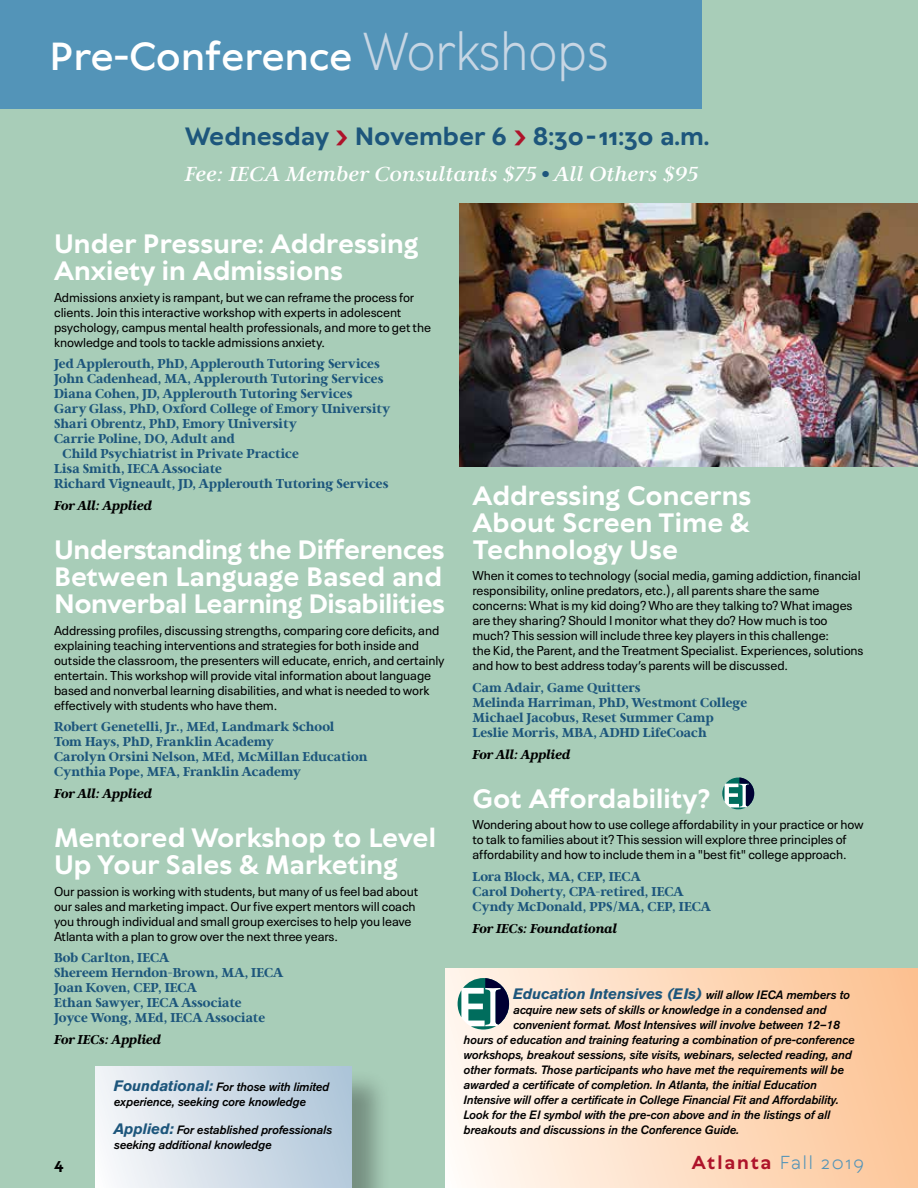
<style>
.page{position:relative;width:918px;height:1188px;background:#a8cdb8}
.page>*{position:absolute;margin:0;border:0;box-sizing:border-box;transform-origin:0 0}
.t1{font:600 37.5px "TT Wellingtons";color:#fff}
.t2{font:700 25.5px/27px "TT Wellingtons";color:#fff}
.t3{font:700 24px "TT Wellingtons";color:#1d567c}
.t4{font:italic 500 20.1px "Carrig Pro";letter-spacing:.01em;color:#fff;scale:1.05 1}
.t5{font:18px "TT Wellingtons";letter-spacing:.1em;color:#5394b8}
.t6{font:italic 700 15px "Akzidenz Grotesk BE";letter-spacing:-.01em;color:#1d567c}
.t7{font:700 15px "TT Wellingtons";color:#000}
.t8{font:12.75px/15px "Neue Plak Text";letter-spacing:-.01em;color:#000}
.t9{font:900 12.75px/15px "Carrig Pro";color:#1d567c;scale:.96 1}
.t10{font:italic 900 12.75px "Carrig Pro";color:#000;scale:.96 1}
.t11{font:italic 500 12px/15px "Akzidenz Grotesk BE";letter-spacing:-.01em;color:#000}
.s1{font-weight:400;font-size:51px;color:#c7d6e4}
.s2{font-size:33px;color:#ae132a}
.s3{font-weight:700;font-size:15px;color:#1d567c}
.s4{font-weight:500;font-size:12px;color:#000}
.s5{font-weight:700;color:#ae132a}
</style>
<div class="page">
<div style="left:446px;top:968px;width:472px;height:220px;background:linear-gradient(to right,#fff8f2,#fcc393)"></div>
<div style="left:99px;top:1070px;width:292px;height:118px;background:#000;opacity:.3"></div>
<div style="left:96px;top:1066px;width:255px;height:122px;background:linear-gradient(to right,#f6f6f9,#b0c6d9)"></div>
<div style="left:0;top:0;width:702px;height:109px;background:#5394b8"></div>
<img style="left:459px;top:203px;width:459px;height:264px">
<svg style="left:458px;top:978px;width:51px;height:52px"></svg>
<svg style="left:722px;top:777px;width:32px;height:33px"></svg>
<h1 class="t1" style="left:49px;top:32px;width:561px">Pre-Conference <span class="s1">Workshops</span></h1>
<h3 class="t3" style="left:185px;top:121px;width:526px">Wednesday <span class="s2">›</span> November 6 <span class="s2">›</span> 8:30-11:30 a.m.</h3>
<h3 class="t4" style="left:185px;top:160px;width:491px">Fee: IECA Member Consultants $75 <sup>●</sup> All Others $95</h3>
<h2 class="t2" style="left:54px;top:230px;width:366px">Under Pressure: Addressing<br>Anxiety in Admissions</h2>
<p class="t8" style="left:54px;top:288px;width:378px">Admissions anxiety is rampant, but we can reframe the process for clients. Join this interactive workshop with experts in adolescent psychology, campus mental health professionals, and more to get the knowledge and tools to tackle admissions anxiety.</p>
<p class="t9" style="left:54px;top:356px;width:341px">Jed Applerouth, PhD, Applerouth Tutoring Services</p>
<p class="t9" style="left:54px;top:371px;width:345px">John Cadenhead, MA, Applerouth Tutoring Services</p>
<p class="t9" style="left:54px;top:386px;width:312px">Diana Cohen, JD, Applerouth Tutoring Services</p>
<p class="t9" style="left:54px;top:401px;width:352px">Gary Glass, PhD, Oxford College of Emory University</p>
<p class="t9" style="left:54px;top:416px;width:254px">Shari Obrentz, PhD, Emory University</p>
<p class="t9" style="left:54px;top:431px;width:190px">Carrie Poline, DO, Adult and</p>
<p class="t9" style="left:63px;top:446px;width:248px">Child Psychiatrist in Private Practice</p>
<p class="t9" style="left:54px;top:461px;width:176px">Lisa Smith, IECA Associate</p>
<p class="t9" style="left:54px;top:476px;width:350px">Richard Vigneault, JD, Applerouth Tutoring Services</p>
<p class="t10" style="left:54px;top:496px;width:103px">For All: Applied</p>
<h2 class="t2" style="left:54px;top:536px;width:393px;text-align:justify">Understanding the Differences Between Language Based and Nonverbal Learning Disabilities</h2>
<p class="t8" style="left:54px;top:621px;width:392px">Addressing profiles, discussing strengths, comparing core deficits, and explaining teaching interventions and strategies for both inside and outside the classroom, the presenters will educate, enrich, and certainly entertain. This workshop will provide vital information about language based and nonverbal learning disabilities, and what is needed to work effectively with students who have them.</p>
<p class="t9" style="left:54px;top:719px;width:328px">Robert Genetelli, Jr., MEd, Landmark School<br>Tom Hays, PhD, Franklin Academy<br>Carolyn Orsini Nelson, MEd, McMillan Education Cynthia Pope, MFA, Franklin Academy</p>
<p class="t10" style="left:54px;top:784px;width:103px">For All: Applied</p>
<h2 class="t2" style="left:54px;top:824px;width:383px">Mentored Workshop to Level<br>Up Your Sales &amp; Marketing</h2>
<p class="t8" style="left:54px;top:882px;width:366px">Our passion is working with students, but many of us feel bad about our sales and marketing impact. Our five expert mentors will coach you through individual and small group exercises to help you leave Atlanta with a plan to grow over the next three years.</p>
<p class="t9" style="left:54px;top:950px;width:240px">Bob Carlton, IECA<br>Shereem Herndon-Brown, MA, IECA<br>Joan Koven, CEP, IECA<br>Ethan Sawyer, IECA Associate<br>Joyce Wong, MEd, IECA Associate</p>
<p class="t10" style="left:54px;top:1030px;width:113px">For IECs: Applied</p>
<p class="t11" style="left:114px;top:1079px;width:217px"><span class="s3">Foundational:</span> For those with limited experience, seeking core knowledge</p>
<p class="t11" style="left:114px;top:1123px;width:220px"><span class="s3">Applied:</span> For established professionals seeking additional knowledge</p>
<h2 class="t2" style="left:472px;top:482px;width:280px;text-align:justify">Addressing Concerns About Screen Time &amp; Technology Use</h2>
<p class="t8" style="left:472px;top:567px;width:393px">When it comes to technology (social media, gaming addiction, financial responsibility, online predators, etc.), all parents share the same concerns: What is my kid doing? Who are they talking to? What images are they sharing? Should I monitor what they do? How much is too much? This session will include three key players in this challenge:<br>the Kid, the Parent, and the Treatment Specialist. Experiences, solutions and how to best address today’s parents will be discussed.</p>
<p class="t9" style="left:472px;top:680px;width:288px">Cam Adair, Game Quitters<br>Melinda Harriman, PhD, Westmont College Michael Jacobus, Reset Summer Camp Leslie Morris, MBA, ADHD LifeCoach</p>
<p class="t10" style="left:472px;top:745px;width:103px">For All: Applied</p>
<h2 class="t2" style="left:472px;top:785px;width:240px">Got Affordability?</h2>
<p class="t8" style="left:472px;top:816px;width:393px">Wondering about how to use college affordability in your practice or how to talk to families about it? This session will explore three principles of affordability and how to include them in a "best fit" college approach.</p>
<p class="t9" style="left:472px;top:869px;width:250px">Lora Block, MA, CEP, IECA<br>Carol Doherty, CPA-retired, IECA<br>Cyndy McDonald, PPS/MA, CEP, IECA</p>
<p class="t10" style="left:472px;top:919px;width:152px">For IECs: Foundational</p>
<p class="t6" style="left:513px;top:985px;width:338px">Education Intensives (EIs) <span class="s4">will allow IECA members to</span></p>
<p class="t11" style="left:513px;top:1002px;width:315px">acquire new sets of skills or knowledge in a condensed and</p>
<p class="t11" style="left:513px;top:1017px;width:328px">convenient format. Most Intensives will involve between 12–18</p>
<p class="t11" style="left:464px;top:1032px;width:393px">hours of education and training featuring a combination of pre-conference</p>
<p class="t11" style="left:464px;top:1047px;width:390px">workshops, breakout sessions, site visits, webinars, selected reading, and</p>
<p class="t11" style="left:464px;top:1062px;width:382px">other formats. Those participants who have met the requirements will be</p>
<p class="t11" style="left:464px;top:1077px;width:355px">awarded a certificate of completion. In Atlanta, the initial Education</p>
<p class="t11" style="left:464px;top:1092px;width:377px">Intensive will offer a certificate in College Financial Fit and Affordability.</p>
<p class="t11" style="left:464px;top:1107px;width:368px">Look for the EI symbol with the pre-con above and in the listings of all</p>
<p class="t11" style="left:464px;top:1122px;width:277px">breakouts and discussions in the Conference Guide.</p>
<p class="t7" style="left:54px;top:1153px;width:11px">4</p>
<h3 class="t5" style="left:692px;top:1150px;width:174px"><span class="s5">Atlanta</span> Fall 2019</h3>
</div>
